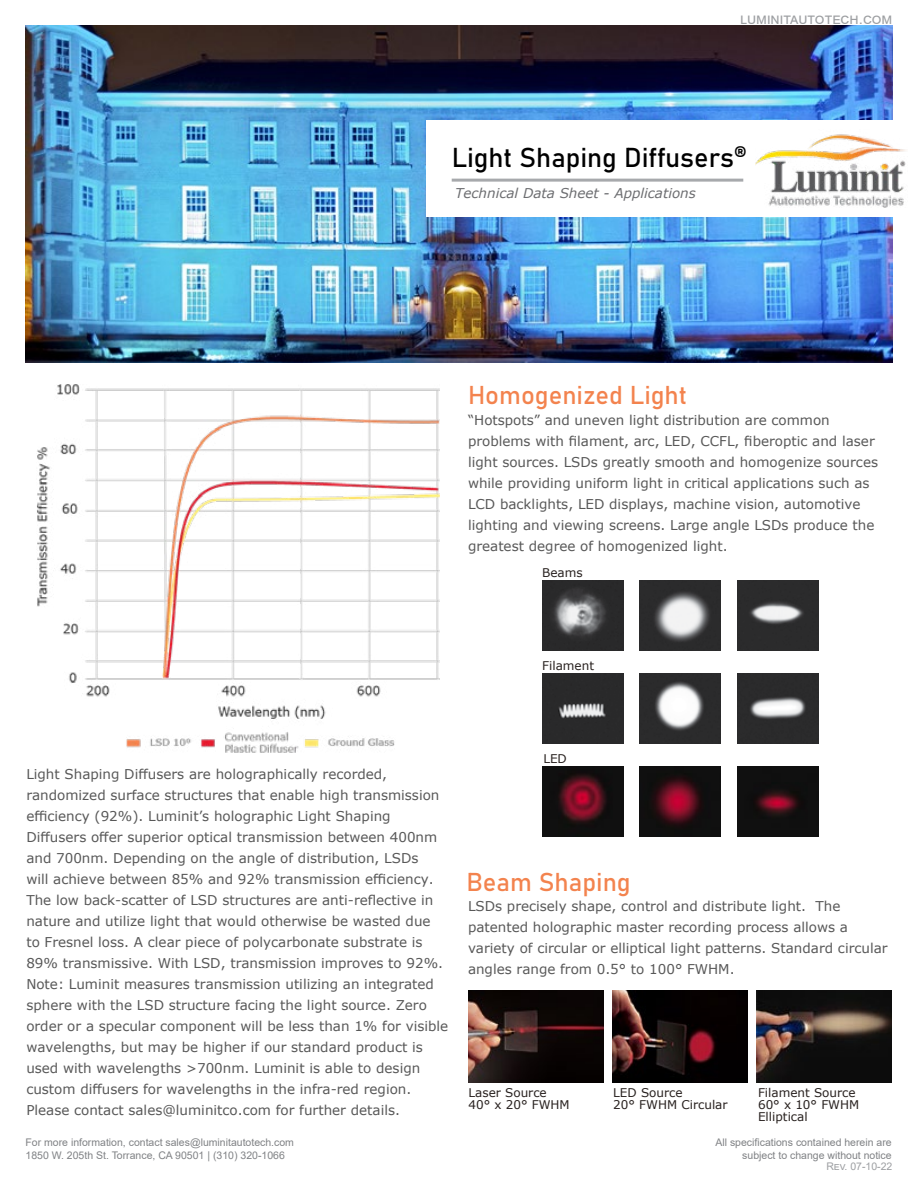
<style>
.page{position:relative;width:918px;height:1188px;background:#fff}
.page>*{position:absolute;margin:0;border:0;box-sizing:border-box;transform-origin:0 0}
.t1{font:27px "Bahnschrift";color:#000}
.t2{font:25.5px "Bahnschrift";color:#f3834e}
.t3{font:15px "Arial";color:#9d9fa2}
.t4{font:13.5px/21px "Verdana";color:#585858}
.t5{font:italic 13.5px "Verdana";color:#6d6e71}
.t6{font:12px/12px "Verdana";color:#28211f}
.t7{font:10.5px/12.6px "Arial";color:#808285}
.t8{font:10.5px "Arial";color:#9d9fa2}
</style>
<div class="page">
<img style="left:26px;top:26px;width:866px;height:337px">
<div style="left:426px;top:120px;width:373px;height:96px;background:#fff"></div>
<hr style="left:452px;top:179px;width:291px;height:3px;background:#a7a9ac">
<img style="left:469px;top:991px;width:135px;height:91px">
<img style="left:613px;top:991px;width:135px;height:91px">
<img style="left:757px;top:991px;width:135px;height:91px">
<img style="left:737px;top:580px;width:81px;height:70px">
<img style="left:542px;top:580px;width:81px;height:70px">
<img style="left:640px;top:580px;width:81px;height:70px">
<img style="left:542px;top:673px;width:81px;height:70px">
<img style="left:640px;top:673px;width:81px;height:70px">
<img style="left:737px;top:673px;width:81px;height:70px">
<img style="left:542px;top:766px;width:81px;height:71px">
<img style="left:640px;top:766px;width:81px;height:71px">
<img style="left:737px;top:766px;width:81px;height:71px">
<img style="left:37px;top:384px;width:402px;height:369px">
<div style="left:760px;top:120px;width:158px;height:96px;background:#fff"></div>
<img style="left:756px;top:134px;width:150px;height:73px">
<p class="t3" style="left:740px;top:9px;width:154px">luminitautotech.com</p>
<h1 class="t1" style="left:452px;top:137px;width:297px">Light Shaping Diffusers<sup>®</sup></h1>
<p class="t5" style="left:455px;top:184px;width:242px">Technical Data Sheet - Applications</p>
<h2 class="t2" style="left:468px;top:376px;width:221px">Homogenized Light</h2>
<p class="t4" style="left:468px;top:409px;width:412px">“Hotspots” and uneven light distribution are common problems with filament, arc, LED, CCFL, fiberoptic and laser light sources. LSDs greatly smooth and homogenize sources while providing uniform light in critical applications such as LCD backlights, LED displays, machine vision, automotive lighting and viewing screens. Large angle LSDs produce the greatest degree of homogenized light.</p>
<p class="t6" style="left:542px;top:567px;width:42px">Beams</p>
<p class="t6" style="left:542px;top:660px;width:53px">Filament</p>
<p class="t4" style="left:26px;top:763px;width:423px">Light Shaping Diffusers are holographically recorded, randomized surface structures that enable high transmission efficiency (92%). Luminit’s holographic Light Shaping Diffusers offer superior optical transmission between 400nm and 700nm. Depending on the angle of distribution, LSDs<br>will achieve between 85% and 92% transmission efficiency.<br>The low back-scatter of LSD structures are anti-reflective in nature and utilize light that would otherwise be wasted due<br>to Fresnel loss. A clear piece of polycarbonate substrate is 89% transmissive. With LSD, transmission improves to 92%.<br>Note: Luminit measures transmission utilizing an integrated sphere with the LSD structure facing the light source. Zero order or a specular component will be less than 1% for visible wavelengths, but may be higher if our standard product is used with wavelengths &gt;700nm. Luminit is able to design custom diffusers for wavelengths in the infra-red region.<br>Please contact sales@luminitco.com for further details.</p>
<p class="t6" style="left:543px;top:753px;width:25px">LED</p>
<h2 class="t2" style="left:466px;top:863px;width:166px">Beam Shaping</h2>
<p class="t4" style="left:468px;top:896px;width:421px">LSDs precisely shape, control and distribute light. The patented holographic master recording process allows a variety of circular or elliptical light patterns. Standard circular angles range from 0.5° to 100° FWHM.</p>
<p class="t6" style="left:469px;top:1086px;width:103px">Laser Source<br>40° x 20° FWHM</p>
<p class="t6" style="left:613px;top:1086px;width:116px">LED Source<br>20° FWHM Circular</p>
<p class="t6" style="left:758px;top:1086px;width:103px">Filament Source<br>60° x 10° FWHM<br>Elliptical</p>
<p class="t7" style="left:26px;top:1136px;width:270px">For more information, contact sales@luminitautotech.com<br>1850 W. 205th St. Torrance, CA 90501 | (310) 320-1066</p>
<p class="t7" style="left:715px;top:1136px;width:178px;text-align:right">All specifications contained herein are subject to change without notice</p>
<p class="t8" style="left:826px;top:1159px;width:68px">Rev. 07-10-22</p>
</div>
